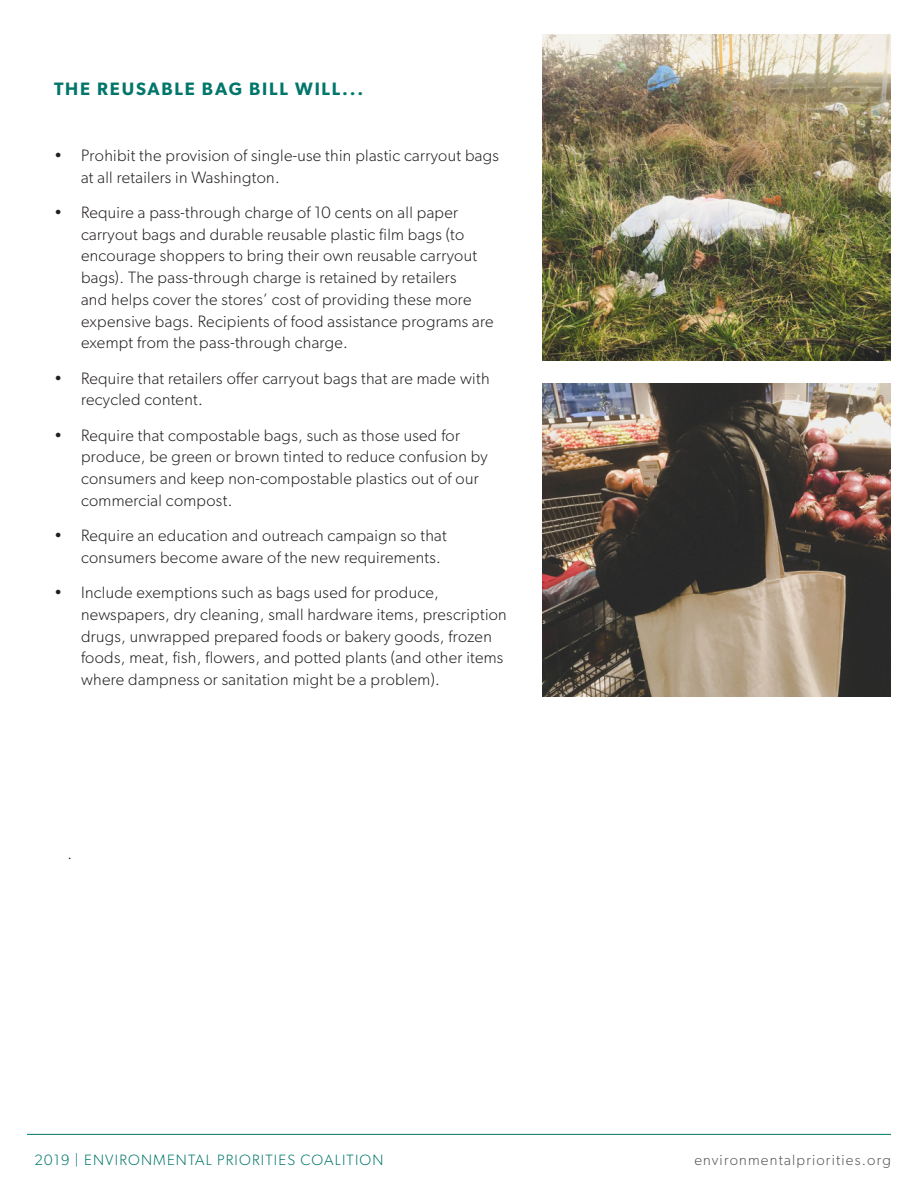
<style>
.page{position:relative;width:918px;height:1188px;background:#fff}
.page>*{position:absolute;margin:0;border:0;box-sizing:border-box;transform-origin:0 0}
._7_-_Green_subheader{font:600 18px "Gibson";letter-spacing:.1em;color:#00766b}
._7_-_Green_subheader-2{font:300 16.5px/21.8px "Gibson";letter-spacing:.02em;color:#231f20}
.t1{font:300 15px "Gibson";letter-spacing:.08em;color:#00766b}
.t2{font:300 15px "Gibson";letter-spacing:.08em;color:#57585a}
</style>
<div class="page">
<hr style="left:27px;top:1134px;width:864px;height:1px;background:#00766b">
<img style="left:542px;top:383px;width:349px;height:313px">
<img style="left:542px;top:35px;width:349px;height:326px">
<p class="_7_-_Green_subheader" style="left:54px;top:78px;width:311px">THE REUSABLE BAG BILL WILL...</p>
<p class="_7_-_Green_subheader-2" style="left:81px;top:144px;width:419px;text-indent:-27px">• Prohibit the provision of single-use thin plastic carryout bags at all retailers in Washington.</p>
<p class="_7_-_Green_subheader-2" style="left:81px;top:201px;width:414px;text-indent:-27px">• Require a pass-through charge of 10 cents on all paper carryout bags and durable reusable plastic film bags (to encourage shoppers to bring their own reusable carryout bags). The pass-through charge is retained by retailers<br>and helps cover the stores’ cost of providing these more expensive bags. Recipients of food assistance programs are exempt from the pass-through charge.</p>
<p class="_7_-_Green_subheader-2" style="left:81px;top:367px;width:410px;text-indent:-27px">• Require that retailers offer carryout bags that are made with recycled content.</p>
<p class="_7_-_Green_subheader-2" style="left:81px;top:424px;width:408px;text-indent:-27px">• Require that compostable bags, such as those used for produce, be green or brown tinted to reduce confusion by consumers and keep non-compostable plastics out of our commercial compost.</p>
<p class="_7_-_Green_subheader-2" style="left:81px;top:524px;width:367px;text-indent:-27px">• Require an education and outreach campaign so that consumers become aware of the new requirements.</p>
<p class="_7_-_Green_subheader-2" style="left:81px;top:581px;width:427px;text-indent:-27px">• Include exemptions such as bags used for produce, newspapers, dry cleaning, small hardware items, prescription drugs, unwrapped prepared foods or bakery goods, frozen foods, meat, fish, flowers, and potted plants (and other items where dampness or sanitation might be a problem).</p>
<p class="_7_-_Green_subheader-2" style="left:68px;top:842px;width:6px">.</p>
<p class="t1" style="left:35px;top:1150px;width:351px">2019 | ENVIRONMENTAL PRIORITIES COALITION</p>
<p class="t2" style="left:694px;top:1150px;width:198px">environmentalpriorities.org</p>
</div>
